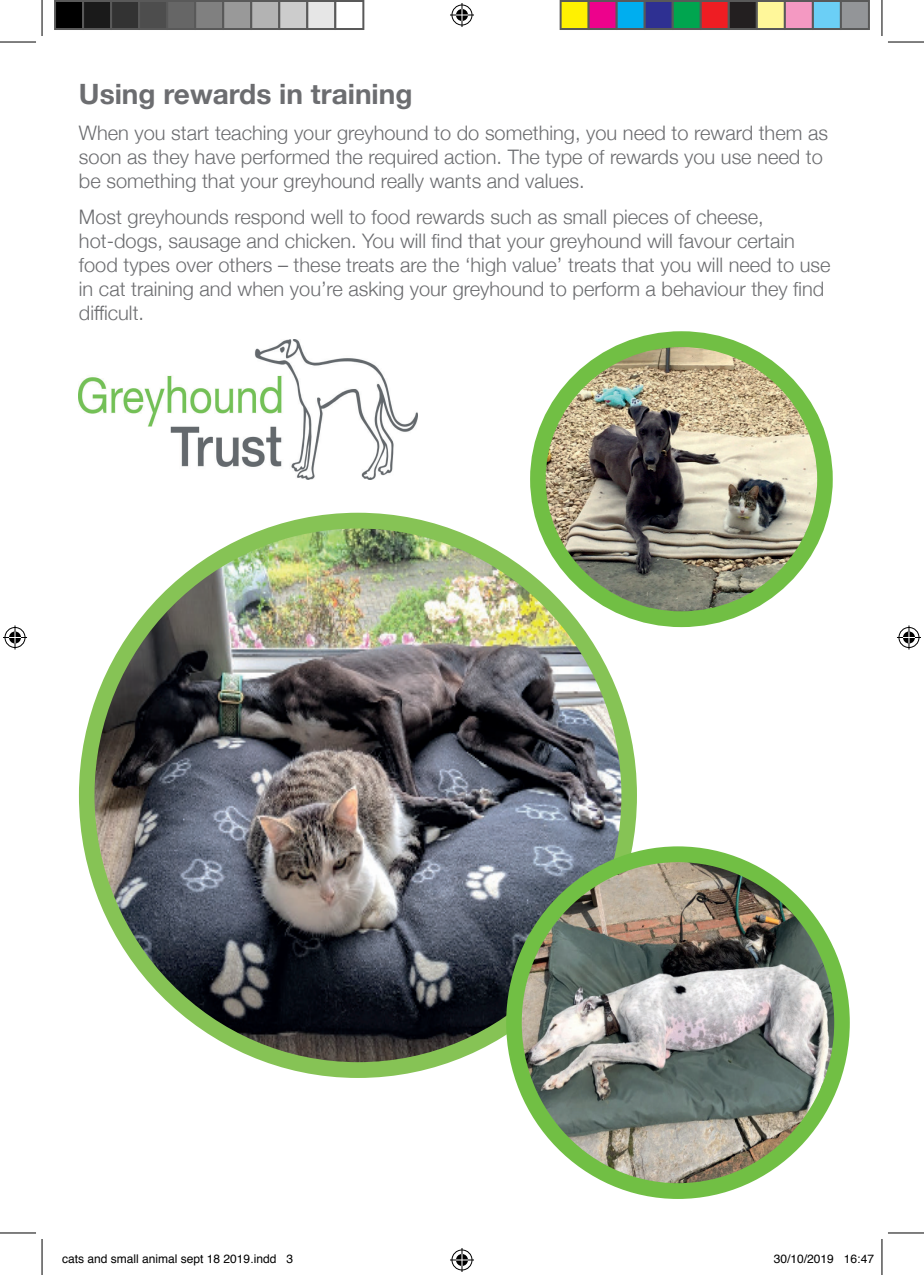
<style>
.page{position:relative;width:924px;height:1275px;background:#fff}
.page>*{position:absolute;margin:0;border:0;box-sizing:border-box;transform-origin:0 0}
.t1{font:700 28px "Helvetica Neue";color:#6c6d70}
.t2{font:300 20px/24px "Helvetica Neue";color:#6c6d70}
.t3{font:12px "Helvetica";color:#000}
</style>
<div class="page">
<img style="left:87px;top:520px;width:542px;height:550px">
<div style="left:79px;top:513px;width:557px;height:565px;border:16px solid #86c355;border-radius:50%"></div>
<img style="left:537px;top:339px;width:287px;height:280px">
<div style="left:530px;top:331px;width:302px;height:296px;border:16px solid #71bf44;border-radius:50%"></div>
<img style="left:79px;top:339px;width:338px;height:140px">
<img style="left:513px;top:854px;width:328px;height:331px">
<div style="left:506px;top:846px;width:343px;height:352px;border:16px solid #71bf44;border-radius:50%"></div>
<hr style="left:0;top:42px;width:36px;height:1px;background:#000">
<hr style="left:887px;top:42px;width:36px;height:1px;background:#000">
<hr style="left:0;top:1232px;width:36px;height:1px;background:#000">
<hr style="left:887px;top:1232px;width:36px;height:1px;background:#000">
<hr style="left:42px;top:0;width:1px;height:36px;background:#000">
<hr style="left:42px;top:1239px;width:1px;height:36px;background:#000">
<hr style="left:881px;top:0;width:1px;height:36px;background:#000">
<hr style="left:881px;top:1239px;width:1px;height:36px;background:#000">
<svg style="left:450px;top:3px;width:24px;height:24px"></svg>
<svg style="left:450px;top:1248px;width:24px;height:24px"></svg>
<svg style="left:3px;top:625px;width:24px;height:24px"></svg>
<svg style="left:897px;top:625px;width:23px;height:24px"></svg>
<div style="left:55px;top:1px;width:28px;height:28px;background:#000"></div>
<div style="left:54px;top:0;width:30px;height:30px;border:2px solid #595959"></div>
<div style="left:83px;top:1px;width:28px;height:28px;background:#1a1a1a"></div>
<div style="left:82px;top:0;width:30px;height:30px;border:2px solid #595959"></div>
<div style="left:111px;top:1px;width:28px;height:28px;background:#333"></div>
<div style="left:110px;top:0;width:30px;height:30px;border:2px solid #595959"></div>
<div style="left:139px;top:1px;width:28px;height:28px;background:#4d4d4d"></div>
<div style="left:138px;top:0;width:30px;height:30px;border:2px solid #595959"></div>
<div style="left:167px;top:1px;width:28px;height:28px;background:#666"></div>
<div style="left:166px;top:0;width:30px;height:30px;border:2px solid #595959"></div>
<div style="left:195px;top:1px;width:28px;height:28px;background:#808080"></div>
<div style="left:194px;top:0;width:30px;height:30px;border:2px solid #595959"></div>
<div style="left:223px;top:1px;width:28px;height:28px;background:#999"></div>
<div style="left:222px;top:0;width:30px;height:30px;border:2px solid #595959"></div>
<div style="left:251px;top:1px;width:28px;height:28px;background:#b3b3b3"></div>
<div style="left:250px;top:0;width:30px;height:30px;border:2px solid #595959"></div>
<div style="left:279px;top:1px;width:28px;height:28px;background:#ccc"></div>
<div style="left:278px;top:0;width:30px;height:30px;border:2px solid #595959"></div>
<div style="left:307px;top:1px;width:28px;height:28px;background:#e6e6e6"></div>
<div style="left:306px;top:0;width:30px;height:30px;border:2px solid #595959"></div>
<div style="left:334px;top:0;width:30px;height:30px;border:2px solid #595959"></div>
<div style="left:560px;top:1px;width:28px;height:28px;background:#fff101"></div>
<div style="left:559px;top:0;width:30px;height:30px;border:2px solid #595959"></div>
<div style="left:588px;top:1px;width:28px;height:28px;background:#ed028c"></div>
<div style="left:587px;top:0;width:30px;height:30px;border:2px solid #595959"></div>
<div style="left:616px;top:1px;width:28px;height:28px;background:#00aeef"></div>
<div style="left:615px;top:0;width:30px;height:30px;border:2px solid #595959"></div>
<div style="left:644px;top:1px;width:28px;height:28px;background:#2e3092"></div>
<div style="left:643px;top:0;width:30px;height:30px;border:2px solid #595959"></div>
<div style="left:672px;top:1px;width:28px;height:28px;background:#00a54f"></div>
<div style="left:671px;top:0;width:30px;height:30px;border:2px solid #595959"></div>
<div style="left:700px;top:1px;width:28px;height:28px;background:#ee1d23"></div>
<div style="left:699px;top:0;width:30px;height:30px;border:2px solid #595959"></div>
<div style="left:728px;top:1px;width:28px;height:28px;background:#231f20"></div>
<div style="left:727px;top:0;width:30px;height:30px;border:2px solid #595959"></div>
<div style="left:756px;top:1px;width:28px;height:28px;background:#fff79a"></div>
<div style="left:755px;top:0;width:30px;height:30px;border:2px solid #595959"></div>
<div style="left:784px;top:1px;width:28px;height:28px;background:#f499c2"></div>
<div style="left:783px;top:0;width:30px;height:30px;border:2px solid #595959"></div>
<div style="left:812px;top:1px;width:28px;height:28px;background:#6bcff6"></div>
<div style="left:811px;top:0;width:30px;height:30px;border:2px solid #595959"></div>
<div style="left:840px;top:1px;width:28px;height:28px;background:#939598"></div>
<div style="left:839px;top:0;width:30px;height:30px;border:2px solid #595959"></div>
<h1 class="t1" style="left:79px;top:72px;width:335px">Using rewards in training</h1>
<p class="t2" style="left:79px;top:120px;width:750px">When you start teaching your greyhound to do something, you need to reward them as soon as they have performed the required action. The type of rewards you use need to be something that your greyhound really wants and values.</p>
<p class="t2" style="left:79px;top:204px;width:752px">Most greyhounds respond well to food rewards such as small pieces of cheese, hot-dogs, sausage and chicken. You will find that your greyhound will favour certain food types over others – these treats are the ‘high value’ treats that you will need to use in cat training and when you’re asking your greyhound to perform a behaviour they find difficult.</p>
<p class="t3" style="left:62px;top:1249px;width:232px">cats and small animal sept 18 2019.indd 3</p>
<p class="t3" style="left:773px;top:1249px;width:102px">30/10/2019 16:47</p>
</div>
